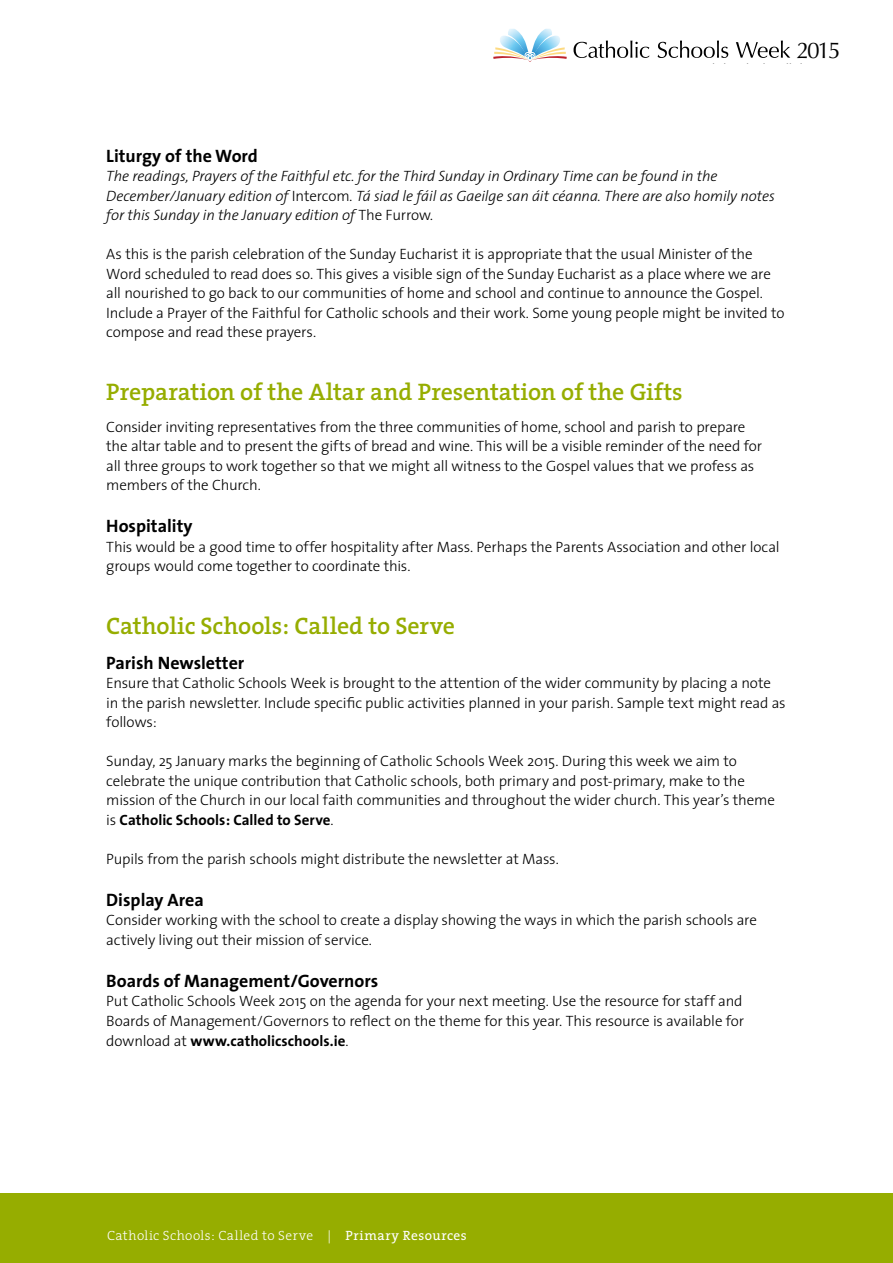
<style>
.page{position:relative;width:893px;height:1263px;background:#fff}
.page>*{position:absolute;margin:0;border:0;box-sizing:border-box;transform-origin:0 0}
.t1{font:600 24px "The Serif";letter-spacing:-.005em;color:#96ad00}
.t2{font:22.8px "Optima";color:#000}
.t3{font:700 18px "The Sans";color:#000}
.t4{font:300 15px/19.5px "The Sans";letter-spacing:-.01em;color:#000}
.t5{font:italic 300 15px/19.5px "The Sans";letter-spacing:-.01em;color:#000}
.t6{font:300 13.5px "The Serif";letter-spacing:.03em;color:#fff}
.s1{font-style:normal}
.s2{font-weight:700}
.s3{font-weight:400}
</style>
<div class="page">
<div style="left:0;top:1194px;width:893px;height:69px;background:#96ad00"></div>
<svg style="left:573px;top:41px;width:76px;height:17px"></svg>
<svg style="left:658px;top:41px;width:70px;height:17px"></svg>
<svg style="left:736px;top:41px;width:54px;height:17px"></svg>
<svg style="left:493px;top:29px;width:74px;height:33px"></svg>
<h2 class="t2" style="left:797px;top:37px;width:45px">2015</h2>
<p class="t3" style="left:106px;top:141px;width:153px">Liturgy of the Word</p>
<p class="t5" style="left:106px;top:166px;width:670px">The readings, Prayers of the Faithful etc. for the Third Sunday in Ordinary Time can be found in the<br>December/January edition of <span class="s1">Intercom</span>. Tá siad le fáil as Gaeilge san áit céanna. There are also homily notes for this Sunday in the January edition of <span class="s1">The Furrow</span>.</p>
<p class="t4" style="left:106px;top:244px;width:680px">As this is the parish celebration of the Sunday Eucharist it is appropriate that the usual Minister of the Word scheduled to read does so. This gives a visible sign of the Sunday Eucharist as a place where we are all nourished to go back to our communities of home and school and continue to announce the Gospel.<br>Include a Prayer of the Faithful for Catholic schools and their work. Some young people might be invited to compose and read these prayers.</p>
<h1 class="t1" style="left:106px;top:371px;width:578px">Preparation of the Altar and Presentation of the Gifts</h1>
<p class="t4" style="left:106px;top:417px;width:657px">Consider inviting representatives from the three communities of home, school and parish to prepare the altar table and to present the gifts of bread and wine. This will be a visible reminder of the need for all three groups to work together so that we might all witness to the Gospel values that we profess as members of the Church.</p>
<p class="t3" style="left:106px;top:511px;width:88px">Hospitality</p>
<p class="t4" style="left:106px;top:537px;width:675px">This would be a good time to offer hospitality after Mass. Perhaps the Parents Association and other local groups would come together to coordinate this.</p>
<h1 class="t1" style="left:106px;top:605px;width:350px">Catholic Schools: Called to Serve</h1>
<p class="t3" style="left:106px;top:648px;width:140px">Parish Newsletter</p>
<p class="t4" style="left:106px;top:673px;width:681px">Ensure that Catholic Schools Week is brought to the attention of the wider community by placing a note in the parish newsletter. Include specific public activities planned in your parish. Sample text might read as follows:</p>
<p class="t4" style="left:106px;top:751px;width:670px">Sunday, 25 January marks the beginning of Catholic Schools Week 2015. During this week we aim to celebrate the unique contribution that Catholic schools, both primary and post-primary, make to the mission of the Church in our local faith communities and throughout the wider church. This year’s theme is <span class="s2">Catholic Schools: Called to Serve</span>.</p>
<p class="t4" style="left:106px;top:849px;width:454px">Pupils from the parish schools might distribute the newsletter at Mass.</p>
<p class="t3" style="left:106px;top:885px;width:99px">Display Area</p>
<p class="t4" style="left:106px;top:910px;width:652px">Consider working with the school to create a display showing the ways in which the parish schools are actively living out their mission of service.</p>
<p class="t3" style="left:106px;top:966px;width:273px">Boards of Management/Governors</p>
<p class="t4" style="left:106px;top:991px;width:639px;text-align:justify">Put Catholic Schools Week 2015 on the agenda for your next meeting. Use the resource for staff and Boards of Management/Governors to reflect on the theme for this year. This resource is available for download at <span class="s2">www.catholicschools.ie</span>.</p>
<p class="t6" style="left:107px;top:1224px;width:361px">Catholic Schools: Called to Serve | <span class="s3">Primary Resources</span></p>
</div>
